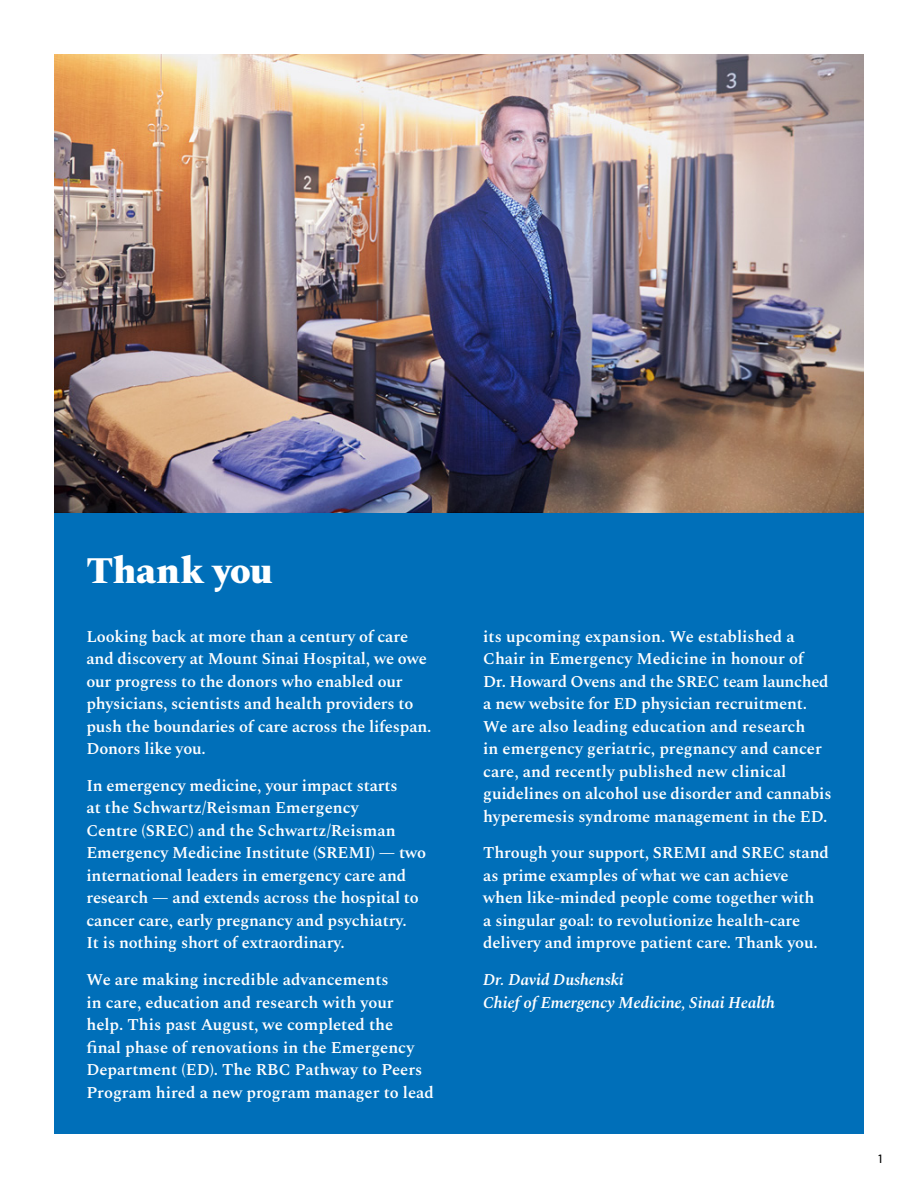
<style>
.page{position:relative;width:918px;height:1188px;background:#fff}
.page>*{position:absolute;margin:0;border:0;box-sizing:border-box;transform-origin:0 0}
.H1_-_25pt_Spectral_Left_Align{font:800 37.5px "Spectral";letter-spacing:-.015em;color:#fff}
.Deck_-_Spectral_11pt{font:600 16.5px/22.5px "Spectral";letter-spacing:-.01em;color:#fff}
.Deck_-_Spectral_11pt-2{font:italic 600 16.5px "Spectral";letter-spacing:-.01em;color:#fff}
.t1{font:500 12px "Barlow";color:#000}
</style>
<div class="page">
<div style="left:54px;top:513px;width:810px;height:621px;background:#006fb9"></div>
<img style="left:54px;top:54px;width:810px;height:459px">
<p class="H1_-_25pt_Spectral_Left_Align" style="left:86px;top:543px;width:188px">Thank you</p>
<p class="Deck_-_Spectral_11pt" style="left:86px;top:624px;width:347px">Looking back at more than a century of care and discovery at Mount Sinai Hospital, we owe our progress to the donors who enabled our physicians, scientists and health providers to push the boundaries of care across the lifespan.<br>Donors like you.</p>
<p class="Deck_-_Spectral_11pt" style="left:86px;top:773px;width:341px">In emergency medicine, your impact starts<br>at the Schwartz/Reisman Emergency<br>Centre (SREC) and the Schwartz/Reisman Emergency Medicine Institute (SREMI) — two international leaders in emergency care and research — and extends across the hospital to cancer care, early pregnancy and psychiatry.<br>It is nothing short of extraordinary.</p>
<p class="Deck_-_Spectral_11pt" style="left:86px;top:967px;width:349px">We are making incredible advancements<br>in care, education and research with your help. This past August, we completed the<br>final phase of renovations in the Emergency Department (ED). The RBC Pathway to Peers Program hired a new program manager to lead</p>
<p class="Deck_-_Spectral_11pt" style="left:483px;top:624px;width:350px">its upcoming expansion. We established a Chair in Emergency Medicine in honour of<br>Dr. Howard Ovens and the SREC team launched a new website for ED physician recruitment.<br>We are also leading education and research<br>in emergency geriatric, pregnancy and cancer care, and recently published new clinical guidelines on alcohol use disorder and cannabis hyperemesis syndrome management in the ED.</p>
<p class="Deck_-_Spectral_11pt" style="left:483px;top:840px;width:347px">Through your support, SREMI and SREC stand as prime examples of what we can achieve when like-minded people come together with<br>a singular goal: to revolutionize health-care delivery and improve patient care. Thank you.</p>
<p class="Deck_-_Spectral_11pt-2" style="left:483px;top:968px;width:142px">Dr. David Dushenski</p>
<p class="Deck_-_Spectral_11pt-2" style="left:483px;top:990px;width:293px">Chief of Emergency Medicine, Sinai Health</p>
<p class="t1" style="left:878px;top:1152px;width:6px">1</p>
</div>
